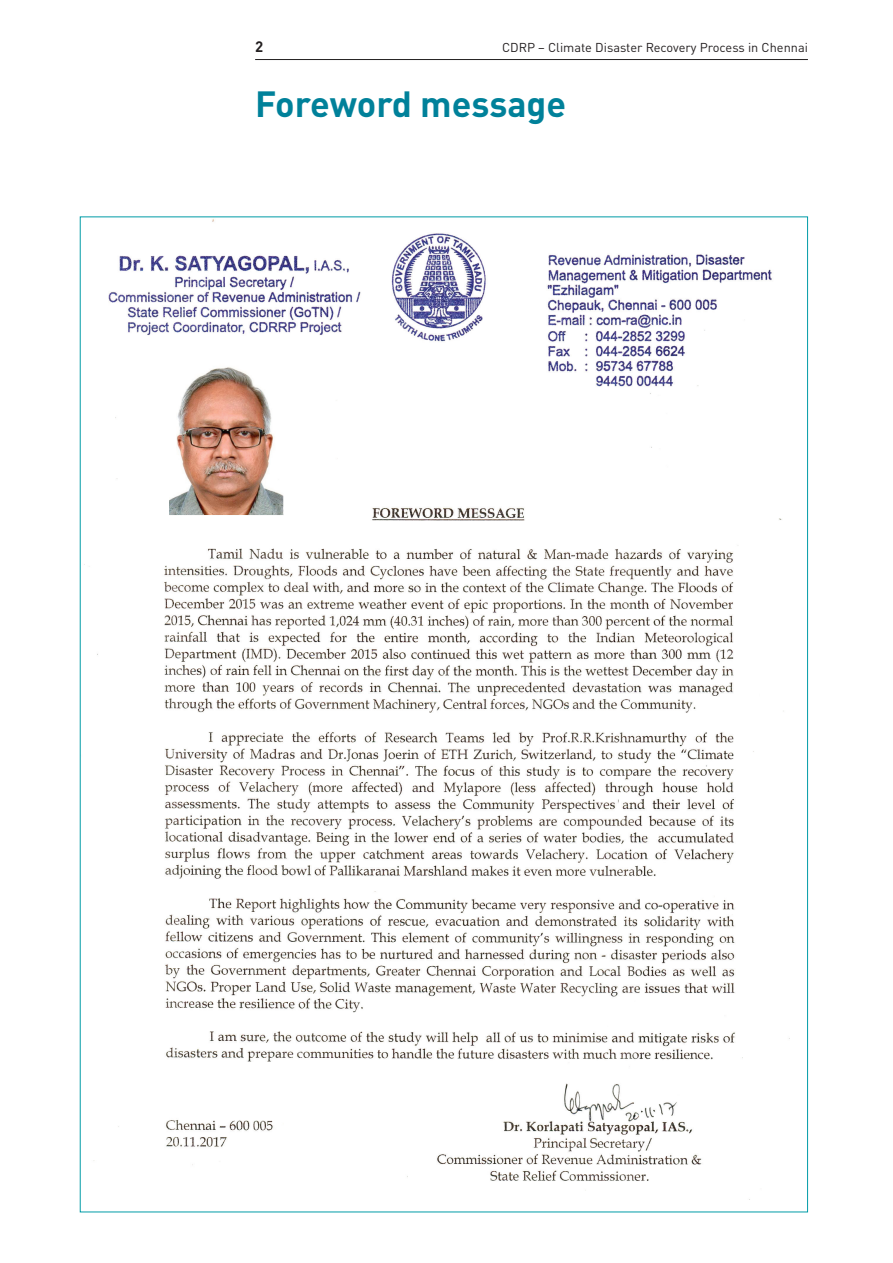
<style>
.page{position:relative;width:893px;height:1263px;background:#fff}
.page>*{position:absolute;margin:0;border:0;box-sizing:border-box;transform-origin:0 0}
.t1{font:700 36px "DIN Pro";color:#00819a}
.t2{font:700 15px "DIN Pro";color:#231f20}
.t3{font:12.75px "DIN Pro";color:#231f20}
</style>
<div class="page">
<hr style="left:255px;top:59px;width:553px;height:1px;background:#231f20">
<img style="left:84px;top:218px;width:706px;height:982px">
<p class="t2" style="left:255px;top:34px;width:10px">2</p>
<p class="t3" style="left:502px;top:38px;width:307px">CDRP – Climate Disaster Recovery Process in Chennai</p>
<h1 class="t1" style="left:255px;top:74px;width:313px">Foreword message</h1>
</div>
